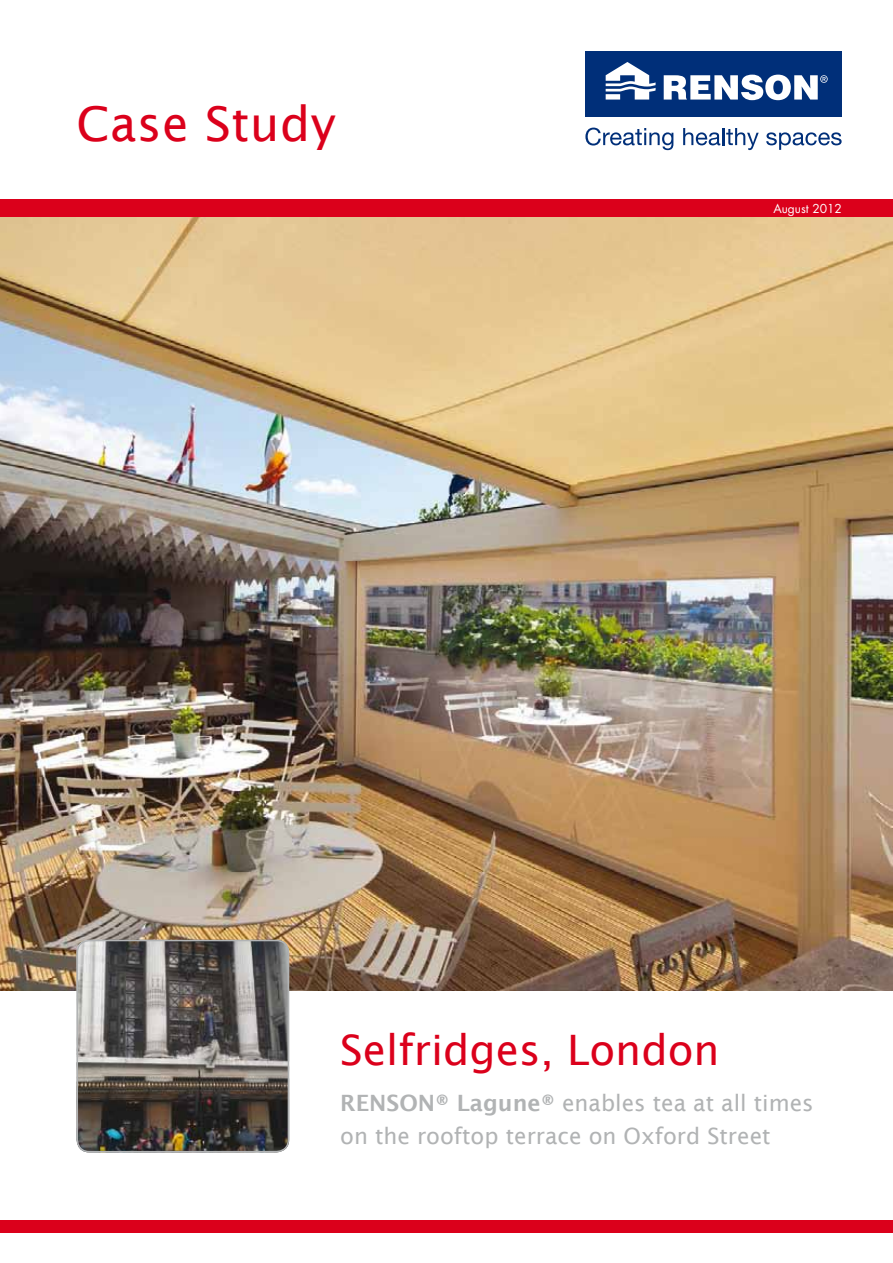
<style>
.page{position:relative;width:893px;height:1263px;background:#fff}
.page>*{position:absolute;margin:0;border:0;box-sizing:border-box;transform-origin:0 0}
.t1{font:48px "Lucida Sans";letter-spacing:.01em;color:#db001b}
.t2{font:42px "Lucida Sans";color:#db001b}
.t3{font:22.5px/33px "Lucida Sans";color:#b1b3b4}
.t4{font:12px "Futura Std";color:#fff}
.s1{font-weight:600}
</style>
<div class="page">
<img style="left:0;top:217px;width:893px;height:774px">
<div style="left:585px;top:51px;width:257px;height:65px;background:#002f79"></div>
<svg style="left:606px;top:62px;width:50px;height:38px"></svg>
<svg style="left:664px;top:75px;width:164px;height:25px"></svg>
<svg style="left:585px;top:128px;width:88px;height:22px"></svg>
<svg style="left:683px;top:128px;width:76px;height:22px"></svg>
<svg style="left:766px;top:132px;width:76px;height:18px"></svg>
<img style="left:77px;top:940px;width:212px;height:212px">
<div style="left:77px;top:940px;width:212px;height:212px;border:2px solid #b1b3b4;border-radius:12px"></div>
<div style="left:0;top:200px;width:893px;height:17px;background:#db001b"></div>
<div style="left:0;top:1220px;width:893px;height:13px;background:#db001b"></div>
<h1 class="t1" style="left:77px;top:97px;width:261px">Case Study</h1>
<p class="t4" style="left:773px;top:201px;width:70px">August 2012</p>
<h2 class="t2" style="left:340px;top:1026px;width:381px">Selfridges, London</h2>
<p class="t3" style="left:340px;top:1086px;width:475px"><span class="s1">RENSON® Lagune®</span> enables tea at all times on the rooftop terrace on Oxford Street</p>
</div>
